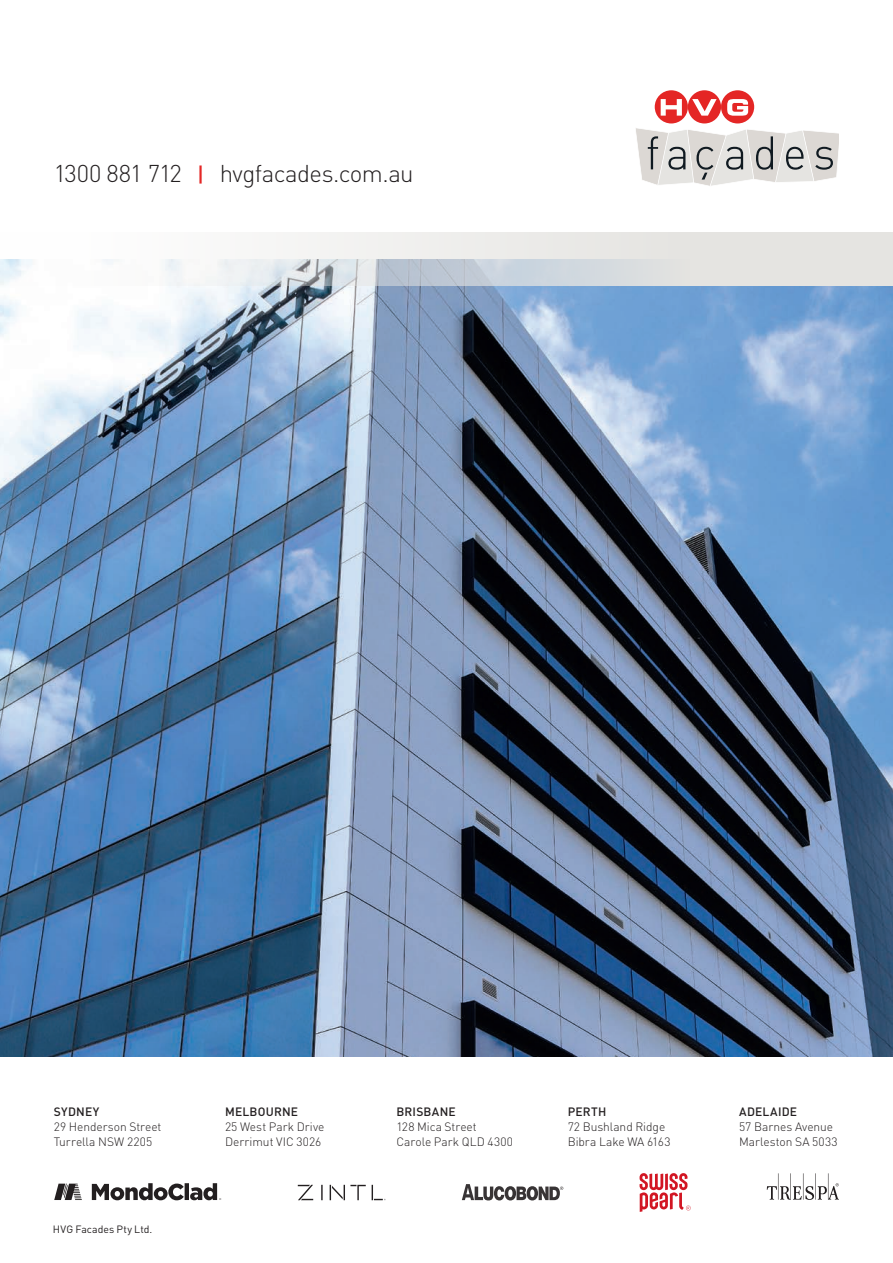
<style>
.page{position:relative;width:893px;height:1263px;background:#fff}
.page>*{position:absolute;margin:0;border:0;box-sizing:border-box;transform-origin:0 0}
.t1{font:300 24px "DIN";letter-spacing:-.025em;color:#231f20}
.t2{font:300 12px/15px "DIN";color:#231f20}
.t3{font:500 12px "DIN";letter-spacing:.02em;color:#231f20}
.t4{font:10.5px "DIN";letter-spacing:.01em;color:#231f20}
.s1{font-weight:500;font-size:21px;color:#e42625}
</style>
<div class="page">
<img style="left:0;top:286px;width:893px;height:771px">
<svg style="left:0;top:233px;width:893px;height:53px"></svg>
<svg style="left:636px;top:90px;width:203px;height:96px"></svg>
<svg style="left:92px;top:1183px;width:129px;height:17px"></svg>
<svg style="left:54px;top:1183px;width:28px;height:17px"></svg>
<svg style="left:462px;top:1184px;width:101px;height:16px"></svg>
<svg style="left:767px;top:1173px;width:72px;height:27px"></svg>
<svg style="left:298px;top:1185px;width:88px;height:15px"></svg>
<svg style="left:640px;top:1173px;width:51px;height:39px"></svg>
<h1 class="t1" style="left:54px;top:158px;width:361px">1300 881 712 <span class="s1">|</span> hvgfacades.com.au</h1>
<p class="t3" style="left:54px;top:1104px;width:47px">SYDNEY</p>
<p class="t2" style="left:54px;top:1119px;width:109px">29 Henderson Street<br>Turrella NSW 2205</p>
<p class="t4" style="left:53px;top:1222px;width:101px">HVG Facades Pty Ltd.</p>
<p class="t3" style="left:225px;top:1104px;width:75px">MELBOURNE</p>
<p class="t2" style="left:225px;top:1119px;width:101px">25 West Park Drive<br>Derrimut VIC 3026</p>
<p class="t3" style="left:396px;top:1104px;width:61px">BRISBANE</p>
<p class="t2" style="left:396px;top:1119px;width:118px">128 Mica Street<br>Carole Park QLD 4300</p>
<p class="t3" style="left:568px;top:1104px;width:40px">PERTH</p>
<p class="t2" style="left:568px;top:1119px;width:104px">72 Bushland Ridge<br>Bibra Lake WA 6163</p>
<p class="t3" style="left:739px;top:1104px;width:60px">ADELAIDE</p>
<p class="t2" style="left:739px;top:1119px;width:100px">57 Barnes Avenue<br>Marleston SA 5033</p>
</div>
